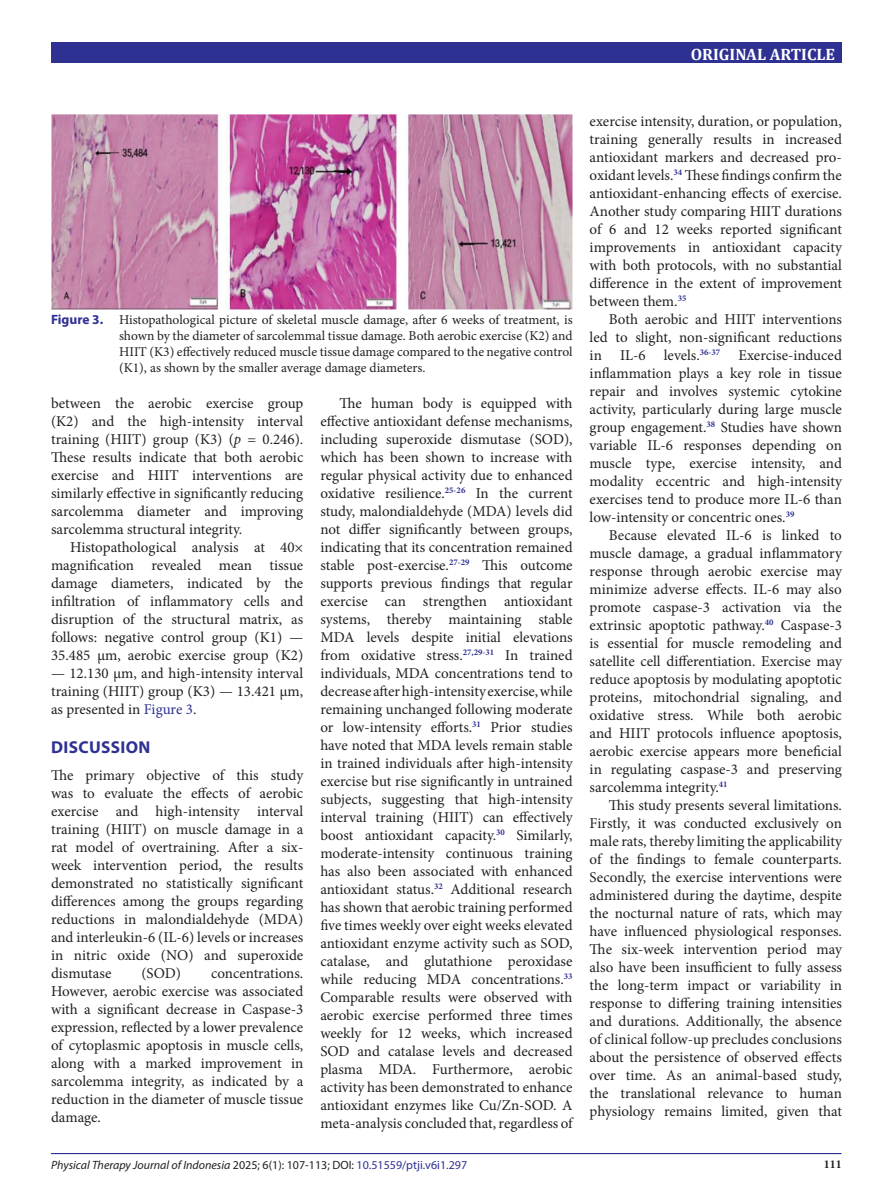
<style>
.page{position:relative;width:893px;height:1191px;background:#fff}
.page>*{position:absolute;margin:0;border:0;box-sizing:border-box;transform-origin:0 0}
.judul{font:700 17.25px "Myriad Pro";letter-spacing:.02em;color:#2e3092}
.t1{font:700 16.5px "Cambria";color:#fff}
.t2{font:15px/18px "Minion Pro";color:#231f20;text-align:justify}
.Judul_Gambar{font:13.5px/16.2px "Minion Pro";letter-spacing:-.005em;color:#231f20;text-align:justify}
.t3{font:italic 12px "Myriad Pro";color:#231f20}
.t4{font:700 12px "Minion Pro";color:#231f20}
.s1{font-family:"Myriad Pro";font-weight:700;color:#2e3092}
.s2{font-style:italic}
.s3{color:#2e3092}
.s4{font-style:normal}
.s5{font-style:normal;color:#2e3092}
</style>
<div class="page">
<div style="left:51px;top:43px;width:791px;height:20px;background:#2e3092"></div>
<hr style="left:51px;top:1153px;width:790px;height:1px;background:#2e3092">
<img style="left:51px;top:115px;width:522px;height:194px">
<p class="t1" style="left:691px;top:43px;width:146px">ORIGINAL ARTICLE</p>
<p class="Judul_Gambar" style="left:119px;top:311px;width:455px;text-indent:-68px"><span class="s1">Figure 3.</span> Histopathological picture of skeletal muscle damage, after 6 weeks of treatment, is shown by the diameter of sarcolemmal tissue damage. Both aerobic exercise (K2) and HIIT (K3) effectively reduced muscle tissue damage compared to the negative control (K1), as shown by the smaller average damage diameters.</p>
<p class="t2" style="left:51px;top:394px;width:254px">between the aerobic exercise group (K2) and the high-intensity interval training (HIIT) group (K3) (<span class="s2">p</span> = 0.246).<br>These results indicate that both aerobic exercise and HIIT interventions are similarly effective in significantly reducing sarcolemma diameter and improving sarcolemma structural integrity.</p>
<p class="t2" style="left:51px;top:538px;width:254px;text-indent:19px">Histopathological analysis at 40× magnification revealed mean tissue damage diameters, indicated by the infiltration of inflammatory cells and disruption of the structural matrix, as follows: negative control group (K1) — 35.485 μm, aerobic exercise group (K2)</p>
<p class="t2" style="left:51px;top:664px;width:254px">— 12.130 μm, and high-intensity interval training (HIIT) group (K3) — 13.421 μm, as presented in <span class="s3">Figure 3</span>.</p>
<p class="judul" style="left:51px;top:736px;width:101px">DISCUSSION</p>
<p class="t2" style="left:51px;top:766px;width:254px">The primary objective of this study was to evaluate the effects of aerobic exercise and high-intensity interval training (HIIT) on muscle damage in a rat model of overtraining. After a six&shy;week intervention period, the results demonstrated no statistically significant differences among the groups regarding reductions in malondialdehyde (MDA) and interleukin-6 (IL-6) levels or increases in nitric oxide (NO) and superoxide dismutase</p>
<p class="t2" style="left:141px;top:964px;width:41px">(SOD)</p>
<p class="t2" style="left:51px;top:964px;width:254px;text-indent:160px">concentrations.<br>However, aerobic exercise was associated with a significant decrease in Caspase-3 expression, reflected by a lower prevalence of cytoplasmic apoptosis in muscle cells, along with a marked improvement in sarcolemma integrity, as indicated by a reduction in the diameter of muscle tissue damage.</p>
<p class="t2" style="left:320px;top:394px;width:254px;text-indent:19px">The human body is equipped with effective antioxidant defense mechanisms, including superoxide dismutase (SOD), which has been shown to increase with regular physical activity due to enhanced oxidative resilience.<sup>25-26</sup> In the current study, malondialdehyde (MDA) levels did not differ significantly between groups, indicating that its concentration remained stable post-exercise.<sup>27-29</sup> This outcome supports previous findings that regular exercise can strengthen antioxidant systems, thereby maintaining stable MDA levels despite initial elevations from oxidative stress.<sup>27,29-31</sup> In trained individuals, MDA concentrations tend to decrease after high-intensity exercise, while remaining unchanged following moderate or low-intensity efforts.<sup>31</sup> Prior studies have noted that MDA levels remain stable in trained individuals after high-intensity exercise but rise significantly in untrained subjects, suggesting that high-intensity interval training (HIIT) can effectively boost antioxidant capacity.<sup>30</sup> Similarly, moderate-intensity continuous training has also been associated with enhanced antioxidant status.<sup>32</sup> Additional research has shown that aerobic training performed five times weekly over eight weeks elevated antioxidant enzyme activity such as SOD, catalase, and glutathione peroxidase while reducing MDA concentrations.<sup>33<br></sup>Comparable results were observed with aerobic exercise performed three times weekly for 12 weeks, which increased SOD and catalase levels and decreased plasma MDA. Furthermore, aerobic activity has been demonstrated to enhance antioxidant enzymes like Cu/Zn-SOD. A meta-analysis concluded that, regardless of</p>
<p class="t2" style="left:590px;top:112px;width:254px">exercise intensity, duration, or population, training generally results in increased antioxidant markers and decreased pro&shy;oxidant levels.<sup>34</sup> These findings confirm the antioxidant-enhancing effects of exercise.<br>Another study comparing HIIT durations of 6 and 12 weeks reported significant improvements in antioxidant capacity with both protocols, with no substantial difference in the extent of improvement between them.<sup>35</sup></p>
<p class="t2" style="left:590px;top:310px;width:254px;text-indent:19px">Both aerobic and HIIT interventions led to slight, non-significant reductions in IL-6 levels.<sup>36-37</sup> Exercise-induced inflammation plays a key role in tissue repair and involves systemic cytokine activity, particularly during large muscle group engagement.<sup>38</sup> Studies have shown variable IL-6 responses depending on muscle type, exercise intensity, and modality eccentric and high-intensity exercises tend to produce more IL-6 than low-intensity or concentric ones.<sup>39</sup></p>
<p class="t2" style="left:590px;top:526px;width:254px;text-indent:19px">Because elevated IL-6 is linked to muscle damage, a gradual inflammatory response through aerobic exercise may minimize adverse effects. IL-6 may also promote caspase-3 activation via the extrinsic apoptotic pathway.<sup>40</sup> Caspase-3 is essential for muscle remodeling and satellite cell differentiation. Exercise may reduce apoptosis by modulating apoptotic proteins, mitochondrial signaling, and oxidative stress. While both aerobic and HIIT protocols influence apoptosis, aerobic exercise appears more beneficial in regulating caspase-3 and preserving sarcolemma integrity.<sup>41</sup></p>
<p class="t2" style="left:590px;top:796px;width:254px;text-indent:19px">This study presents several limitations.<br>Firstly, it was conducted exclusively on male rats, thereby limiting the applicability of the findings to female counterparts.<br>Secondly, the exercise interventions were administered during the daytime, despite the nocturnal nature of rats, which may have influenced physiological responses.<br>The six-week intervention period may also have been insufficient to fully assess the long-term impact or variability in response to differing training intensities and durations. Additionally, the absence of clinical follow-up precludes conclusions about the persistence of observed effects over time. As an animal-based study, the translational relevance to human physiology remains limited, given that</p>
<p class="t3" style="left:51px;top:1157px;width:418px">Physical Therapy Journal of Indonesia <span class="s4">2025; 6(1): 107-113; DOI:</span> <span class="s5">10.51559/ptji.v6i1.297</span></p>
<p class="t4" style="left:824px;top:1156px;width:19px">111</p>
</div>
